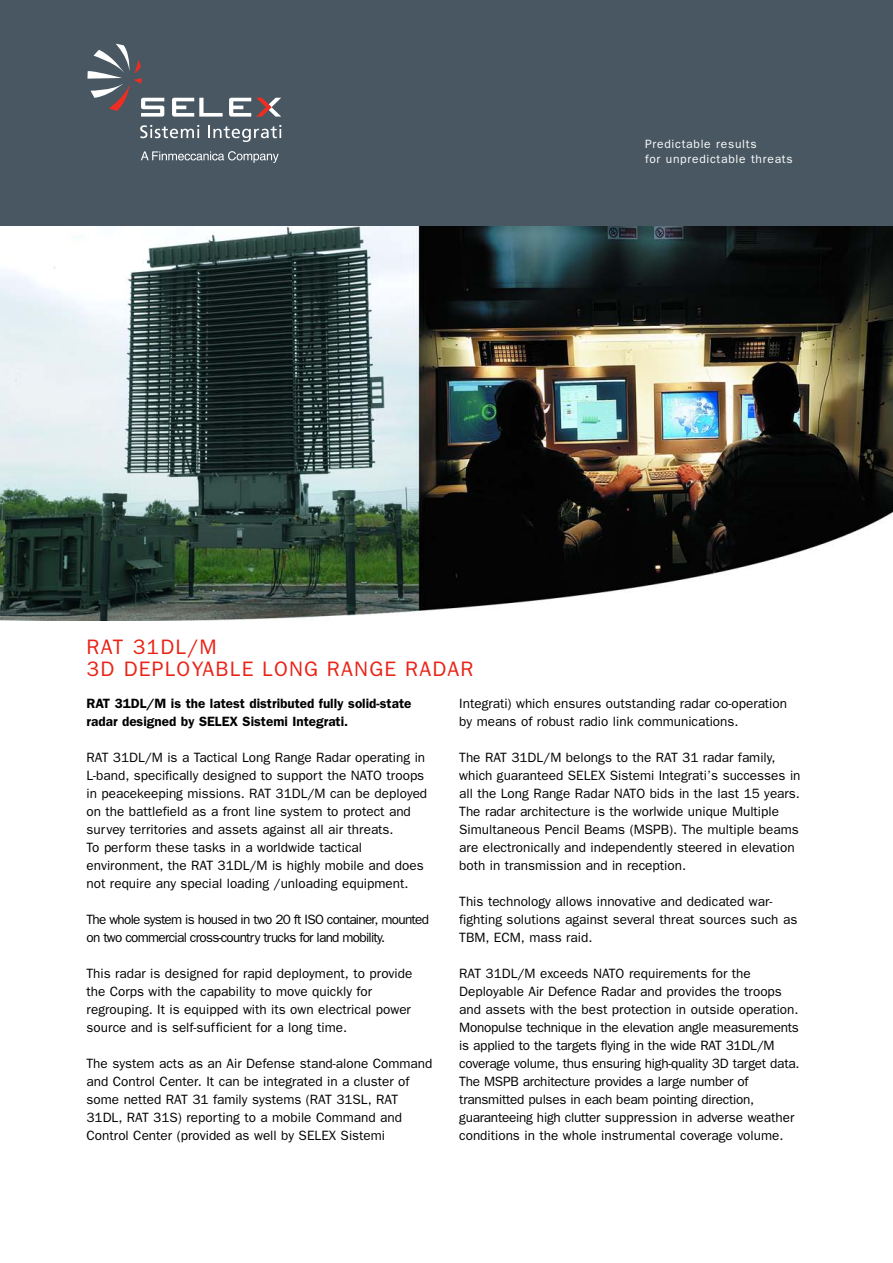
<style>
.page{position:relative;width:893px;height:1263px;background:#fff}
.page>*{position:absolute;margin:0;border:0;box-sizing:border-box;transform-origin:0 0}
.t1{font:21px/22.5px "Franklin Gothic";letter-spacing:.06em;color:#e92317}
.t2{font:13.5px/18px "Franklin Gothic";color:#000}
.t3{font:13.5px/18px "Franklin Gothic";letter-spacing:-.02em;color:#000}
.t4{font:13.5px/18px "Franklin Gothic";letter-spacing:-.055em;color:#000}
.t5{font:600 13.5px/18px "Franklin Gothic";color:#000}
.t6{font:12px/15px "Franklin Gothic";letter-spacing:.06em;color:#fff}
</style>
<div class="page">
<img style="left:0;top:226px;width:893px;height:394px">
<div style="left:0;top:0;width:893px;height:226px;background:#485761"></div>
<svg style="left:140px;top:125px;width:59px;height:13px"></svg>
<svg style="left:208px;top:125px;width:73px;height:17px"></svg>
<svg style="left:87px;top:44px;width:77px;height:73px"></svg>
<svg style="left:172px;top:98px;width:51px;height:19px"></svg>
<svg style="left:229px;top:98px;width:52px;height:19px"></svg>
<svg style="left:141px;top:151px;width:138px;height:12px"></svg>
<p class="t6" style="left:645px;top:136px;width:149px">Predictable results<br>for unpredictable threats</p>
<h1 class="t1" style="left:87px;top:635px;width:388px">RAT 31DL/M<br>3D DEPLOYABLE LONG RANGE RADAR</h1>
<p class="t5" style="left:87px;top:694px;width:326px">RAT 31DL/M is the latest distributed fully solid-state radar designed by SELEX Sistemi Integrati.</p>
<p class="t2" style="left:87px;top:748px;width:342px">RAT 31DL/M is a Tactical Long Range Radar operating in L-band, specifically designed to support the NATO troops in peacekeeping missions. RAT 31DL/M can be deployed on the battlefield as a front line system to protect and survey territories and assets against all air threats.<br>To perform these tasks in a worldwide tactical environment, the RAT 31DL/M is highly mobile and does not require any special loading /unloading equipment.</p>
<p class="t4" style="left:87px;top:910px;width:344px">The whole system is housed in two 20 ft ISO container, mounted on two commercial cross-country trucks for land mobility.</p>
<p class="t2" style="left:87px;top:964px;width:327px">This radar is designed for rapid deployment, to provide the Corps with the capability to move quickly for regrouping. It is equipped with its own electrical power source and is self-sufficient for a long time.</p>
<p class="t2" style="left:87px;top:1054px;width:347px">The system acts as an Air Defense stand-alone Command and Control Center. It can be integrated in a cluster of some netted RAT 31 family systems (RAT 31SL, RAT 31DL, RAT 31S) reporting to a mobile Command and Control Center (provided as well by SELEX Sistemi</p>
<p class="t2" style="left:459px;top:694px;width:329px">Integrati) which ensures outstanding radar co-operation by means of robust radio link communications.</p>
<p class="t2" style="left:459px;top:748px;width:343px">The RAT 31DL/M belongs to the RAT 31 radar family, which guaranteed SELEX Sistemi Integrati’s successes in all the Long Range Radar NATO bids in the last 15 years.<br>The radar architecture is the worlwide unique Multiple Simultaneous Pencil Beams (MSPB). The multiple beams are electronically and independently steered in elevation both in transmission and in reception.</p>
<p class="t2" style="left:459px;top:892px;width:340px">This technology allows innovative and dedicated war&shy;fighting solutions against several threat sources such as<br>TBM, ECM, mass raid.</p>
<p class="t3" style="left:459px;top:964px;width:342px">RAT 31DL/M exceeds NATO requirements for the Deployable Air Defence Radar and provides the troops and assets with the best protection in outside operation.<br>Monopulse technique in the elevation angle measurements is applied to the targets flying in the wide RAT 31DL/M coverage volume, thus ensuring high-quality 3D target data.<br>The MSPB architecture provides a large number of transmitted pulses in each beam pointing direction, guaranteeing high clutter suppression in adverse weather conditions in the whole instrumental coverage volume.</p>
</div>
